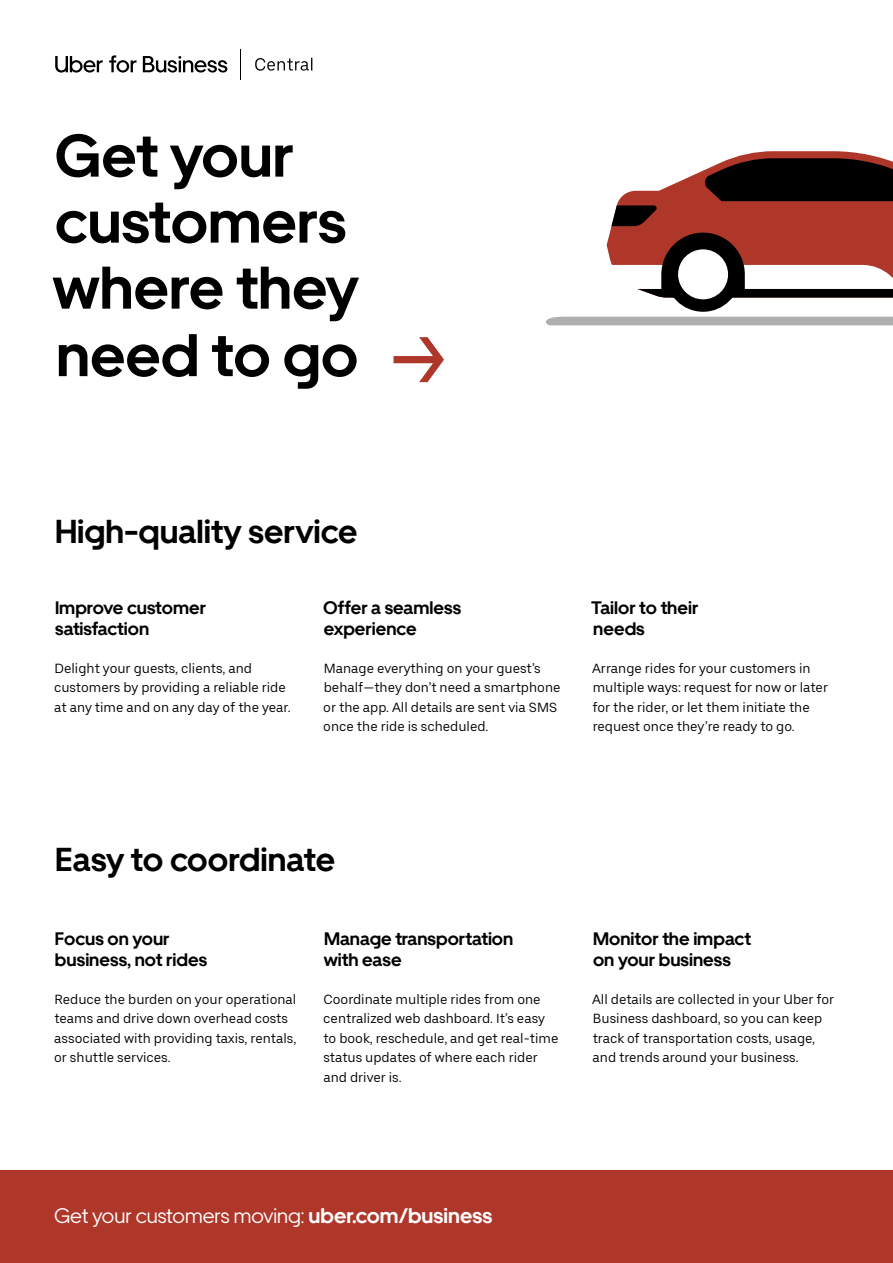
<style>
.page{position:relative;width:893px;height:1263px;background:#fff}
.page>*{position:absolute;margin:0;border:0;box-sizing:border-box;transform-origin:0 0}
.t1{font:700 60px/66.4px "Uber Move";color:#000}
.t2{font:700 33px "Uber Move";color:#000}
.t3{font:21px "Uber Move";color:#fff}
.t4{font:700 18px/21px "Uber Move";color:#000}
.t5{font:13.5px/19.5px "Uber Move Text";color:#000}
.s1{color:#ae372a}
.s2{font-weight:700}
</style>
<div class="page">
<svg style="left:55px;top:56px;width:48px;height:17px"></svg>
<svg style="left:109px;top:55px;width:28px;height:18px"></svg>
<svg style="left:143px;top:56px;width:84px;height:17px"></svg>
<hr style="left:240px;top:49px;width:1px;height:30px;background:#000">
<svg style="left:255px;top:58px;width:57px;height:13px"></svg>
<div style="left:546px;top:317px;width:347px;height:8px;background:#afafaf"></div>
<div style="left:666px;top:237px;width:74px;height:75px;background:#000;border-radius:50%"></div>
<svg style="left:607px;top:151px;width:286px;height:147px"></svg>
<div style="left:0;top:1170px;width:893px;height:93px;background:#ae372a"></div>
<h1 class="t1" style="left:53px;top:122px;width:398px">Get your customers where they need to go <span class="s1">→</span></h1>
<h2 class="t2" style="left:55px;top:510px;width:304px">High-quality service</h2>
<h3 class="t4" style="left:55px;top:597px;width:153px">Improve customer satisfaction</h3>
<p class="t5" style="left:54px;top:658px;width:238px">Delight your guests, clients, and customers by providing a reliable ride at any time and on any day of the year.</p>
<h3 class="t4" style="left:323px;top:597px;width:140px">Offer a seamless experience</h3>
<p class="t5" style="left:323px;top:658px;width:239px">Manage everything on your guest’s behalf—they don’t need a smartphone or the app. All details are sent via SMS once the ride is scheduled.</p>
<h3 class="t4" style="left:591px;top:597px;width:109px">Tailor to their needs</h3>
<p class="t5" style="left:592px;top:658px;width:237px">Arrange rides for your customers in multiple ways: request for now or later for the rider, or let them initiate the request once they’re ready to go.</p>
<h2 class="t2" style="left:55px;top:838px;width:282px">Easy to coordinate</h2>
<h3 class="t4" style="left:55px;top:928px;width:154px">Focus on your business, not rides</h3>
<p class="t5" style="left:54px;top:989px;width:244px">Reduce the burden on your operational teams and drive down overhead costs associated with providing taxis, rentals, or shuttle services.</p>
<h3 class="t4" style="left:324px;top:928px;width:191px">Manage transportation with ease</h3>
<p class="t5" style="left:323px;top:989px;width:237px">Coordinate multiple rides from one centralized web dashboard. It’s easy to book, reschedule, and get real-time status updates of where each rider and driver is.</p>
<h3 class="t4" style="left:593px;top:928px;width:159px">Monitor the impact on your business</h3>
<p class="t5" style="left:592px;top:989px;width:244px">All details are collected in your Uber for Business dashboard, so you can keep track of transportation costs, usage, and trends around your business.</p>
<h3 class="t3" style="left:54px;top:1203px;width:440px">Get your customers moving: <span class="s2">uber.com/business</span></h3>
</div>
